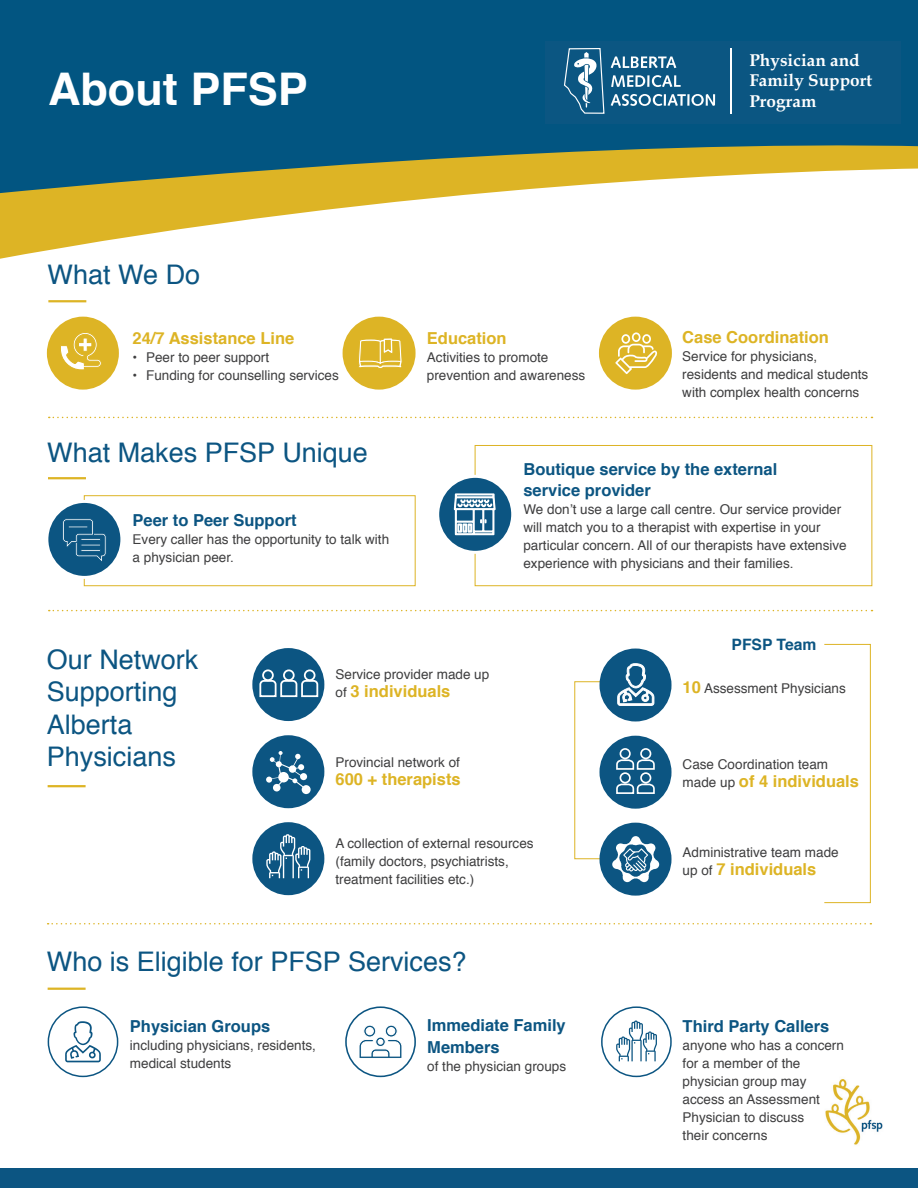
<style>
.page{position:relative;width:918px;height:1188px;background:#fff}
.page>*{position:absolute;margin:0;border:0;box-sizing:border-box;transform-origin:0 0}
.t1{font:700 45px "Helvetica";color:#fff}
._1_BlueHeading{font:27px/32.4px "Helvetica";color:#0c5582}
.t2{font:700 17.25px/20.7px "Book Antiqua";color:#fff}
.t3{font:700 16.5px/21.6px "Helvetica";color:#0c5582}
.t4{font:700 16.5px "Helvetica";color:#ddb425}
.t5{font:700 15.6px "Helvetica";color:#0c5582}
.t6{font:13.5px/18px "Helvetica";color:#3e3e3f}
.s1{font-weight:400;font-size:13.5px;color:#3e3e3f}
.s2{font-weight:700;font-size:16.5px;color:#ddb425}
</style>
<div class="page">
<div style="left:574px;top:681px;width:60px;height:178px;border:1px solid #ddb425"></div>
<div style="left:824px;top:644px;width:47px;height:259px;border:1px solid #ddb425"></div>
<div style="left:84px;top:495px;width:332px;height:91px;border:1px solid #ddb425"></div>
<div style="left:475px;top:445px;width:397px;height:141px;border:1px solid #ddb425"></div>
<div style="left:0;top:0;width:918px;height:139px;background:#025581"></div>
<svg style="left:0;top:139px;width:918px;height:120px"></svg>
<img style="left:825px;top:1079px;width:58px;height:66px">
<div style="left:0;top:1168px;width:918px;height:20px;background:#0c5582"></div>
<hr style="left:48px;top:477px;width:38px;height:2px;background:#ddb425">
<hr style="left:48px;top:300px;width:38px;height:2px;background:#ddb425">
<div style="left:47px;top:317px;width:72px;height:73px;background:#ddb425;border-radius:50%"></div>
<svg style="left:60px;top:332px;width:42px;height:38px"></svg>
<div style="left:343px;top:317px;width:73px;height:73px;background:#ddb425;border-radius:50%"></div>
<svg style="left:358px;top:316px;width:45px;height:74px"></svg>
<div style="left:599px;top:317px;width:73px;height:73px;background:#ddb425;border-radius:50%"></div>
<svg style="left:615px;top:332px;width:42px;height:42px"></svg>
<svg style="left:49px;top:417px;width:824px;height:1px"></svg>
<svg style="left:49px;top:610px;width:824px;height:1px"></svg>
<div style="left:47px;top:501px;width:75px;height:76px;background:#0c5582;border-radius:50%"></div>
<div style="left:45px;top:500px;width:78px;height:79px;border:3px solid #fff;border-radius:50%"></div>
<div style="left:438px;top:476px;width:75px;height:76px;background:#0c5582;border-radius:50%"></div>
<div style="left:436px;top:475px;width:78px;height:79px;border:3px solid #fff;border-radius:50%"></div>
<hr style="left:48px;top:785px;width:38px;height:2px;background:#ddb425">
<hr style="left:48px;top:988px;width:38px;height:2px;background:#ddb425">
<svg style="left:48px;top:923px;width:823px;height:1px"></svg>
<div style="left:252px;top:822px;width:72px;height:73px;background:#0c5582;border-radius:50%"></div>
<svg style="left:266px;top:834px;width:44px;height:44px"></svg>
<div style="left:599px;top:823px;width:73px;height:73px;background:#0c5582;border-radius:50%"></div>
<div style="left:252px;top:735px;width:72px;height:73px;background:#0c5582;border-radius:50%"></div>
<div style="left:599px;top:736px;width:73px;height:73px;background:#0c5582;border-radius:50%"></div>
<div style="left:252px;top:648px;width:72px;height:73px;background:#0c5582;border-radius:50%"></div>
<div style="left:599px;top:649px;width:73px;height:72px;background:#0c5582;border-radius:50%"></div>
<svg style="left:266px;top:751px;width:45px;height:43px"></svg>
<svg style="left:259px;top:669px;width:59px;height:28px"></svg>
<svg style="left:617px;top:663px;width:37px;height:43px"></svg>
<svg style="left:616px;top:748px;width:39px;height:46px"></svg>
<div style="left:631px;top:836px;width:9px;height:9px;background:#fff;border-radius:50%"></div>
<svg style="left:612px;top:860px;width:9px;height:9px"></svg>
<svg style="left:650px;top:860px;width:9px;height:9px"></svg>
<svg style="left:614px;top:839px;width:43px;height:42px"></svg>
<div style="left:48px;top:1006px;width:70px;height:71px;border:2px solid #0c5582;border-radius:50%"></div>
<svg style="left:65px;top:1021px;width:36px;height:41px"></svg>
<div style="left:345px;top:1006px;width:71px;height:71px;border:2px solid #0c5582;border-radius:50%"></div>
<svg style="left:359px;top:1025px;width:43px;height:33px"></svg>
<div style="left:601px;top:1006px;width:71px;height:71px;border:2px solid #0c5582;border-radius:50%"></div>
<svg style="left:616px;top:1020px;width:41px;height:41px"></svg>
<svg style="left:454px;top:493px;width:42px;height:42px"></svg>
<svg style="left:62px;top:518px;width:44px;height:44px"></svg>
<div style="left:81px;top:549px;width:20px;height:3px;border:1px solid #0c5582"></div>
<div style="left:545px;top:41px;width:356px;height:82px;background:#0b5682"></div>
<svg style="left:611px;top:57px;width:65px;height:11px"></svg>
<svg style="left:611px;top:75px;width:70px;height:12px"></svg>
<svg style="left:611px;top:94px;width:104px;height:12px"></svg>
<svg style="left:564px;top:48px;width:41px;height:66px"></svg>
<hr style="left:731px;top:48px;width:1px;height:66px;background:#fff">
<p class="t1" style="left:48px;top:53px;width:262px">About PFSP</p>
<p class="t2" style="left:749px;top:50px;width:124px">Physician and<br>Family Support<br>Program</p>
<p class="_1_BlueHeading" style="left:48px;top:259px;width:154px">What We Do</p>
<p class="t4" style="left:133px;top:325px;width:163px">24/7 Assistance Line</p>
<p class="t6" style="left:133px;top:348px;width:138px">• Peer to peer support</p>
<p class="t6" style="left:133px;top:366px;width:208px">• Funding for counselling services</p>
<p class="_1_BlueHeading" style="left:47px;top:437px;width:322px">What Makes PFSP Unique</p>
<p class="t3" style="left:133px;top:510px;width:166px">Peer to Peer Support</p>
<p class="t6" style="left:133px;top:531px;width:258px">Every caller has the opportunity to talk with a physician peer.</p>
<p class="t4" style="left:427px;top:325px;width:81px">Education</p>
<p class="t6" style="left:427px;top:348px;width:123px">Activities to promote</p>
<p class="t6" style="left:427px;top:366px;width:160px">prevention and awareness</p>
<p class="t4" style="left:682px;top:323px;width:148px">Case Coordination</p>
<p class="t6" style="left:682px;top:347px;width:137px">Service for physicians,</p>
<p class="t6" style="left:682px;top:365px;width:188px">residents and medical students with complex health concerns</p>
<p class="t3" style="left:523px;top:458px;width:256px">Boutique service by the external service provider</p>
<p class="t6" style="left:523px;top:501px;width:325px">We don’t use a large call centre. Our service provider will match you to a therapist with expertise in your particular concern. All of our therapists have extensive experience with physicians and their families.</p>
<p class="_1_BlueHeading" style="left:47px;top:644px;width:153px">Our Network<br>Supporting<br>Alberta<br>Physicians</p>
<p class="t5" style="left:732px;top:632px;width:86px">PFSP Team</p>
<p class="t6" style="left:336px;top:666px;width:155px">Service provider made up</p>
<p class="t4" style="left:336px;top:678px;width:116px"><span class="s1">of</span> 3 individuals</p>
<p class="t6" style="left:683px;top:679px;width:165px"><span class="s2">10</span> Assessment Physicians</p>
<p class="t6" style="left:336px;top:753px;width:126px">Provincial network of</p>
<p class="t4" style="left:336px;top:765px;width:127px">600 + therapists</p>
<p class="t6" style="left:336px;top:834px;width:200px">A collection of external resources</p>
<p class="t6" style="left:336px;top:852px;width:175px">(family doctors, psychiatrists, treatment facilities etc.)</p>
<p class="t6" style="left:683px;top:755px;width:147px">Case Coordination team</p>
<p class="t4" style="left:683px;top:767px;width:178px"><span class="s1">made up</span> of 4 individuals</p>
<p class="t6" style="left:683px;top:843px;width:158px">Administrative team made</p>
<p class="t4" style="left:683px;top:856px;width:135px"><span class="s1">up of</span> 7 individuals</p>
<p class="_1_BlueHeading" style="left:47px;top:946px;width:421px">Who is Eligible for PFSP Services?</p>
<p class="t3" style="left:130px;top:1016px;width:142px">Physician Groups</p>
<p class="t6" style="left:130px;top:1037px;width:188px">including physicians, residents, medical students</p>
<p class="t3" style="left:427px;top:1015px;width:140px">Immediate Family<br>Members</p>
<p class="t6" style="left:427px;top:1057px;width:140px">of the physician groups</p>
<p class="t3" style="left:683px;top:1016px;width:148px">Third Party Callers</p>
<p class="t6" style="left:683px;top:1037px;width:163px">anyone who has a concern for a member of the physician group may access an Assessment<br>Physician to discuss<br>their concerns</p>
</div>
